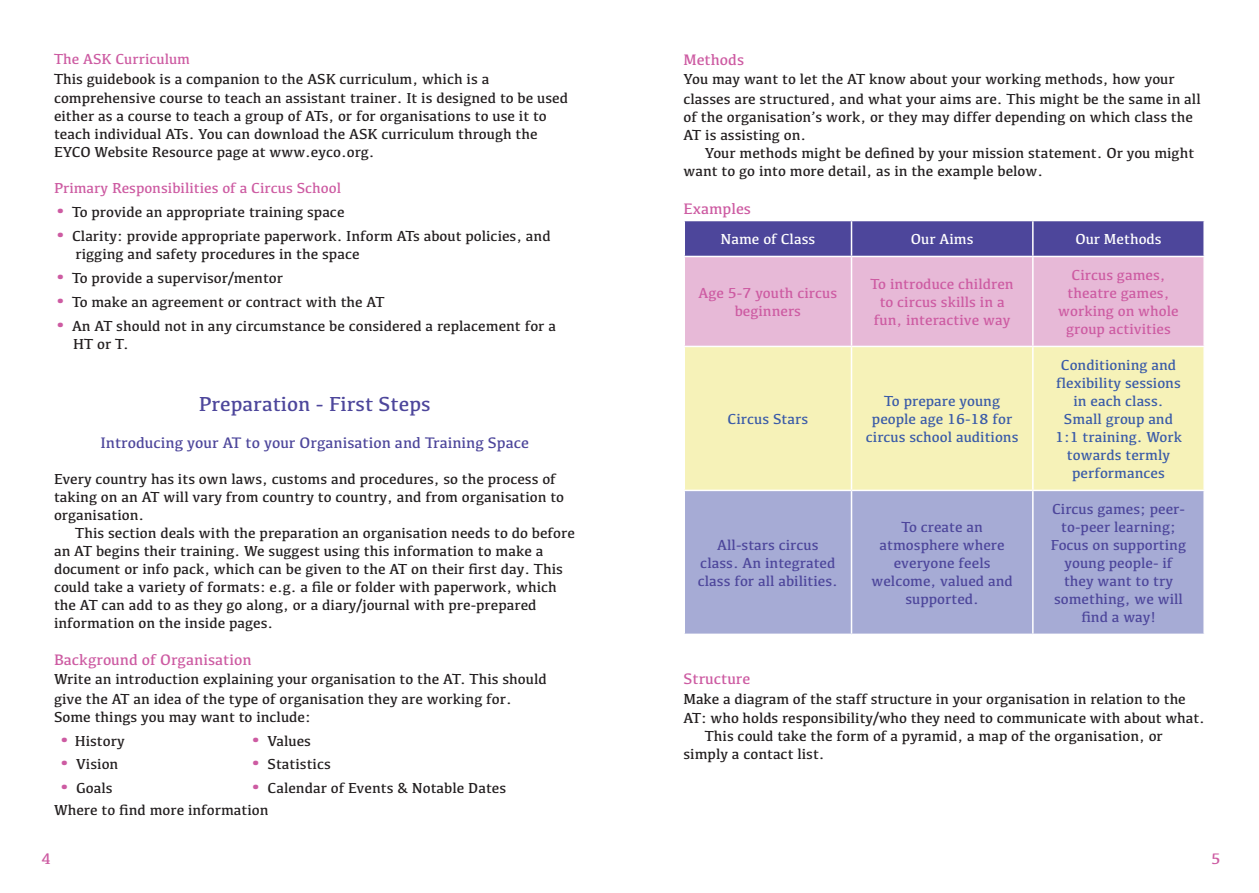
<style>
.page{position:relative;width:1259px;height:893px;background:#fff}
.page>*{position:absolute;margin:0;border:0;box-sizing:border-box;transform-origin:0 0}
.t1{font:21px "Kefa";color:#4d469b}
.t2{font:15.75px "Kefa";color:#4d469b}
.t3{font:15.75px "Kefa";color:#cd5ba2}
.sisennys{font:15px/18px "Kefa";color:#231f20}
.t4{font:15px/18px "Kefa";color:#4d469b;text-align:center}
.t5{font:15px/18px "Kefa";color:#cd5ba2;text-align:center}
.t6{font:15px/18px "Kefa";color:#3a5ba8;text-align:center}
.t7{font:15px "Kefa";color:#fff}
.s1{font-size:21px;color:#cd5ba2}
</style>
<div class="page">
<div style="left:685px;top:221px;width:518px;height:35px;background:#4d469b"></div>
<div style="left:685px;top:257px;width:518px;height:89px;background:#e7b9d7"></div>
<div style="left:685px;top:347px;width:518px;height:143px;background:#f6f2b8"></div>
<div style="left:685px;top:491px;width:518px;height:143px;background:#a6abd5"></div>
<hr style="left:850px;top:221px;width:2px;height:35px;background:#fff">
<hr style="left:1032px;top:221px;width:1px;height:35px;background:#fff">
<hr style="left:850px;top:257px;width:2px;height:89px;background:#fff">
<hr style="left:1032px;top:257px;width:1px;height:89px;background:#fff">
<hr style="left:850px;top:347px;width:2px;height:143px;background:#fff">
<hr style="left:1032px;top:347px;width:1px;height:143px;background:#fff">
<hr style="left:850px;top:491px;width:2px;height:143px;background:#fff">
<hr style="left:1032px;top:491px;width:1px;height:143px;background:#fff">
<p class="t5" style="left:54px;top:50px;width:138px">The ASK Curriculum</p>
<p class="sisennys" style="left:54px;top:69px;width:515px;line-height:19.5px">This guidebook is a companion to the ASK curriculum, which is a comprehensive course to teach an assistant trainer. It is designed to be used</p>
<p class="sisennys" style="left:54px;top:107px;width:494px">either as a course to teach a group of ATs, or for organisations to use it to teach individual ATs. You can download the ASK curriculum through the<br>EYCO Website Resource page at www.eyco.org.</p>
<p class="t5" style="left:54px;top:179px;width:289px">Primary Responsibilities of a Circus School</p>
<p class="sisennys" style="left:54px;top:203px;width:292px"><span class="s1">•</span> To provide an appropriate training space</p>
<p class="sisennys" style="left:76px;top:227px;width:477px;text-indent:-22px"><span class="s1">•</span> Clarity: provide appropriate paperwork. Inform ATs about policies, and rigging and safety procedures in the space</p>
<p class="sisennys" style="left:54px;top:269px;width:230px"><span class="s1">•</span> To provide a supervisor/mentor</p>
<p class="sisennys" style="left:54px;top:293px;width:332px"><span class="s1">•</span> To make an agreement or contract with the AT</p>
<p class="sisennys" style="left:73px;top:317px;width:484px;text-indent:-19px"><span class="s1">•</span> An AT should not in any circumstance be considered a replacement for a<br>HT or T.</p>
<p class="t1" style="left:199px;top:391px;width:233px">Preparation - First Steps</p>
<p class="t2" style="left:100px;top:432px;width:430px">Introducing your AT to your Organisation and Training Space</p>
<p class="sisennys" style="left:54px;top:469px;width:511px">Every country has its own laws, customs and procedures, so the process of taking on an AT will vary from country to country, and from organisation to organisation.</p>
<p class="sisennys" style="left:54px;top:523px;width:522px;text-indent:21px">This section deals with the preparation an organisation needs to do before an AT begins their training. We suggest using this information to make a document or info pack, which can be given to the AT on their first day. This could take a variety of formats: e.g. a file or folder with paperwork, which the AT can add to as they go along, or a diary/journal with pre-prepared information on the inside pages.</p>
<p class="t3" style="left:54px;top:649px;width:199px">Background of Organisation</p>
<p class="sisennys" style="left:54px;top:669px;width:494px;line-height:19.5px">Write an introduction explaining your organisation to the AT. This should give the AT an idea of the type of organisation they are working for.</p>
<p class="sisennys" style="left:54px;top:707px;width:258px">Some things you may want to include:</p>
<p class="sisennys" style="left:58px;top:732px;width:68px"><span class="s1">•</span> History</p>
<p class="sisennys" style="left:249px;top:732px;width:63px"><span class="s1">•</span> Values</p>
<p class="sisennys" style="left:58px;top:755px;width:62px"><span class="s1">•</span> Vision</p>
<p class="sisennys" style="left:249px;top:755px;width:83px"><span class="s1">•</span> Statistics</p>
<p class="sisennys" style="left:58px;top:778px;width:56px"><span class="s1">•</span> Goals</p>
<p class="sisennys" style="left:249px;top:778px;width:258px"><span class="s1">•</span> Calendar of Events &amp; Notable Dates</p>
<p class="sisennys" style="left:54px;top:800px;width:216px">Where to find more information</p>
<p class="t3" style="left:683px;top:50px;width:62px">Methods</p>
<p class="sisennys" style="left:683px;top:69px;width:519px;line-height:19.5px">You may want to let the AT know about your working methods, how your classes are structured, and what your aims are. This might be the same in all</p>
<p class="sisennys" style="left:683px;top:107px;width:511px">of the organisation’s work, or they may differ depending on which class the<br>AT is assisting on.</p>
<p class="sisennys" style="left:683px;top:143px;width:512px;text-indent:21px">Your methods might be defined by your mission statement. Or you might want to go into more detail, as in the example below.</p>
<p class="t3" style="left:683px;top:199px;width:69px">Examples</p>
<p class="t7" style="left:720px;top:229px;width:96px">Name of Class</p>
<p class="t7" style="left:911px;top:229px;width:64px">Our Aims</p>
<p class="t7" style="left:1075px;top:229px;width:88px">Our Methods</p>
<p class="t5" style="left:698px;top:283px;width:140px">Age 5-7 youth circus beginners</p>
<p class="t5" style="left:870px;top:274px;width:145px">To introduce children to circus skills in a fun, interactive way</p>
<p class="t5" style="left:1058px;top:265px;width:122px">Circus games, theatre games, working on whole group activities</p>
<p class="t6" style="left:727px;top:409px;width:82px">Circus Stars</p>
<p class="t6" style="left:866px;top:391px;width:154px">To prepare young people age 16-18 for circus school auditions</p>
<p class="t4" style="left:698px;top:535px;width:142px">All-stars circus class. An integrated class for all abilities.</p>
<p class="t4" style="left:871px;top:517px;width:143px">To create an atmosphere where everyone feels welcome, valued and supported.</p>
<p class="t6" style="left:1055px;top:355px;width:128px">Conditioning and flexibility sessions in each class.<br>Small group and<br>1:1 training. Work towards termly performances</p>
<p class="t4" style="left:1051px;top:499px;width:137px">Circus games; peer&shy;to-peer learning;<br>Focus on supporting young people- if they want to try something, we will find a way!</p>
<p class="t3" style="left:683px;top:669px;width:68px">Structure</p>
<p class="sisennys" style="left:683px;top:688px;width:523px;line-height:19.5px">Make a diagram of the staff structure in your organisation in relation to the<br>AT: who holds responsibility/who they need to communicate with about what.</p>
<p class="sisennys" style="left:683px;top:726px;width:481px;text-indent:21px">This could take the form of a pyramid, a map of the organisation, or simply a contact list.</p>
<p class="t3" style="left:41px;top:848px;width:11px">4</p>
<p class="t3" style="left:1211px;top:848px;width:11px">5</p>
</div>
